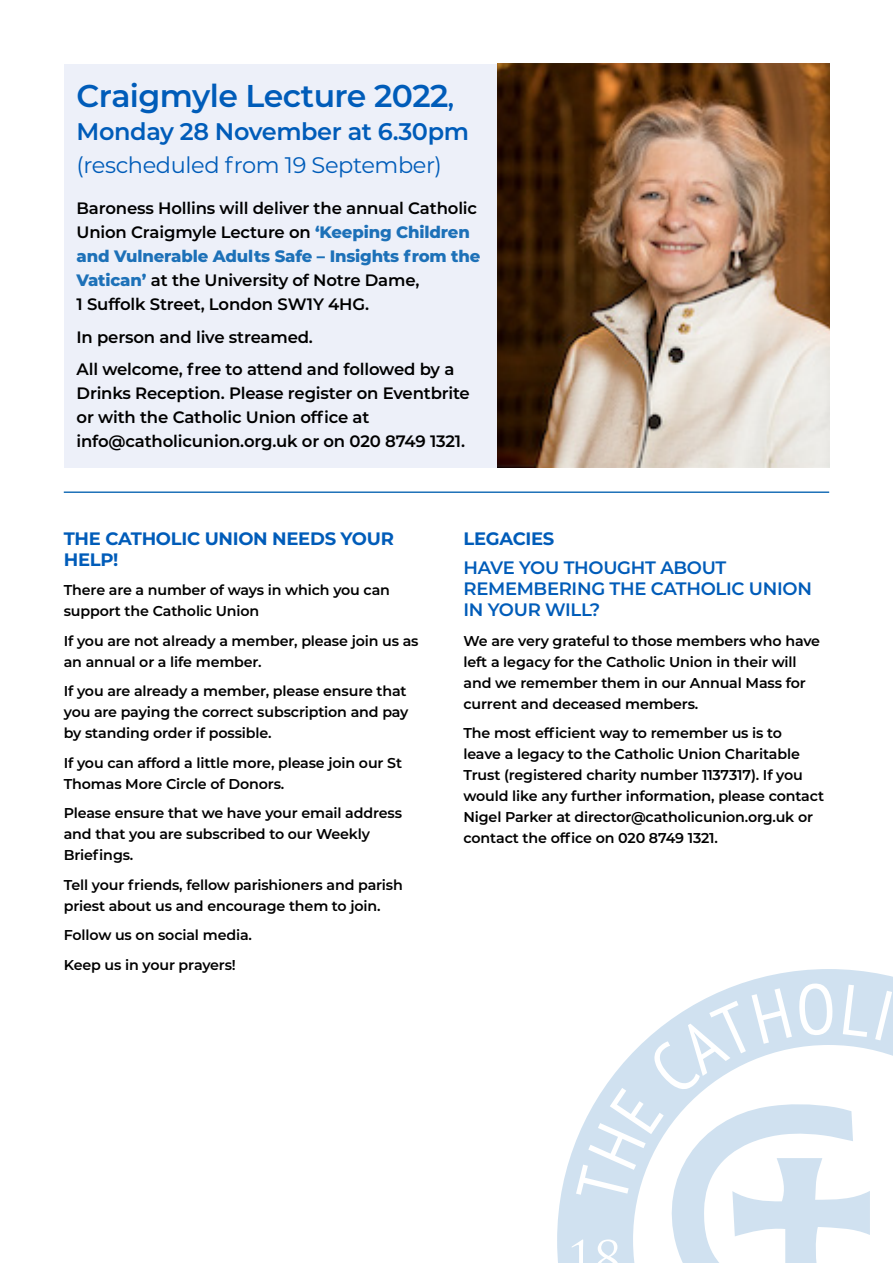
<style>
.page{position:relative;width:893px;height:1263px;background:#fff}
.page>*{position:absolute;margin:0;border:0;box-sizing:border-box;transform-origin:0 0}
.t1{font:600 31.5px "Montserrat";letter-spacing:-.015em;color:#005cb9}
.t2{font:600 24px "Montserrat";letter-spacing:-.015em;color:#005cb9}
.t3{font:22.5px "Montserrat";letter-spacing:-.015em;color:#005cb9}
.t4{font:600 18px/21px "Montserrat";letter-spacing:-.015em;color:#005cb9}
.t5{font:700 18px/21px "Montserrat";letter-spacing:-.015em;color:#005cb9}
.t6{font:600 16.5px/24px "Montserrat";letter-spacing:-.01em;color:#000}
.t7{font:600 14.25px/21px "Montserrat";letter-spacing:-.01em;color:#000}
.s1{font-size:25.5px}
.s2{font-weight:800;color:#1d71b8}
</style>
<div class="page">
<div style="left:64px;top:64px;width:433px;height:404px;background:#edf0f9"></div>
<img style="left:497px;top:64px;width:332px;height:404px">
<hr style="left:64px;top:491px;width:765px;height:2px;background:#1d71b8">
<svg style="left:557px;top:969px;width:336px;height:294px"></svg>
<svg style="left:572px;top:983px;width:321px;height:280px"></svg>
<h1 class="t1" style="left:77px;top:74px;width:379px">Craigmyle Lecture 2022<span class="s1">,</span></h1>
<h2 class="t2" style="left:77px;top:114px;width:394px">Monday 28 November at 6.30pm</h2>
<h3 class="t3" style="left:77px;top:150px;width:367px">(rescheduled from 19 September)</h3>
<p class="t6" style="left:77px;top:195px;width:405px">Baroness Hollins will deliver the annual Catholic Union Craigmyle Lecture on <span class="s2">‘Keeping Children and Vulnerable Adults Safe – Insights from the Vatican’</span> at the University of Notre Dame,<br>1 Suffolk Street, London SW1Y 4HG.</p>
<p class="t6" style="left:77px;top:320px;width:379px;line-height:32.5px">In person and live streamed.<br>All welcome, free to attend and followed by a</p>
<p class="t6" style="left:77px;top:380px;width:395px">Drinks Reception. Please register on Eventbrite or with the Catholic Union office at info@catholicunion.org.uk or on 020 8749 1321.</p>
<p class="t5" style="left:64px;top:527px;width:332px">THE CATHOLIC UNION NEEDS YOUR<br>HELP!</p>
<p class="t7" style="left:64px;top:579px;width:328px">There are a number of ways in which you can support the Catholic Union</p>
<p class="t7" style="left:64px;top:629px;width:356px">If you are not already a member, please join us as an annual or a life member.</p>
<p class="t7" style="left:64px;top:680px;width:346px">If you are already a member, please ensure that you are paying the correct subscription and pay by standing order if possible.</p>
<p class="t7" style="left:64px;top:751px;width:340px">If you can afford a little more, please join our St<br>Thomas More Circle of Donors.</p>
<p class="t7" style="left:64px;top:802px;width:340px">Please ensure that we have your email address and that you are subscribed to our Weekly<br>Briefings.</p>
<p class="t7" style="left:64px;top:873px;width:341px">Tell your friends, fellow parishioners and parish priest about us and encourage them to join.</p>
<p class="t7" style="left:64px;top:920px;width:190px;line-height:29.5px">Follow us on social media.<br>Keep us in your prayers!</p>
<p class="t5" style="left:463px;top:527px;width:92px">LEGACIES</p>
<p class="t4" style="left:463px;top:556px;width:350px">HAVE YOU THOUGHT ABOUT<br>REMEMBERING THE CATHOLIC UNION<br>IN YOUR WILL?</p>
<p class="t7" style="left:463px;top:629px;width:358px">We are very grateful to those members who have left a legacy for the Catholic Union in their will and we remember them in our Annual Mass for current and deceased members.</p>
<p class="t7" style="left:463px;top:722px;width:362px">The most efficient way to remember us is to<br>leave a legacy to the Catholic Union Charitable Trust (registered charity number 1137317). If you would like any further information, please contact Nigel Parker at director@catholicunion.org.uk or contact the office on 020 8749 1321.</p>
</div>
